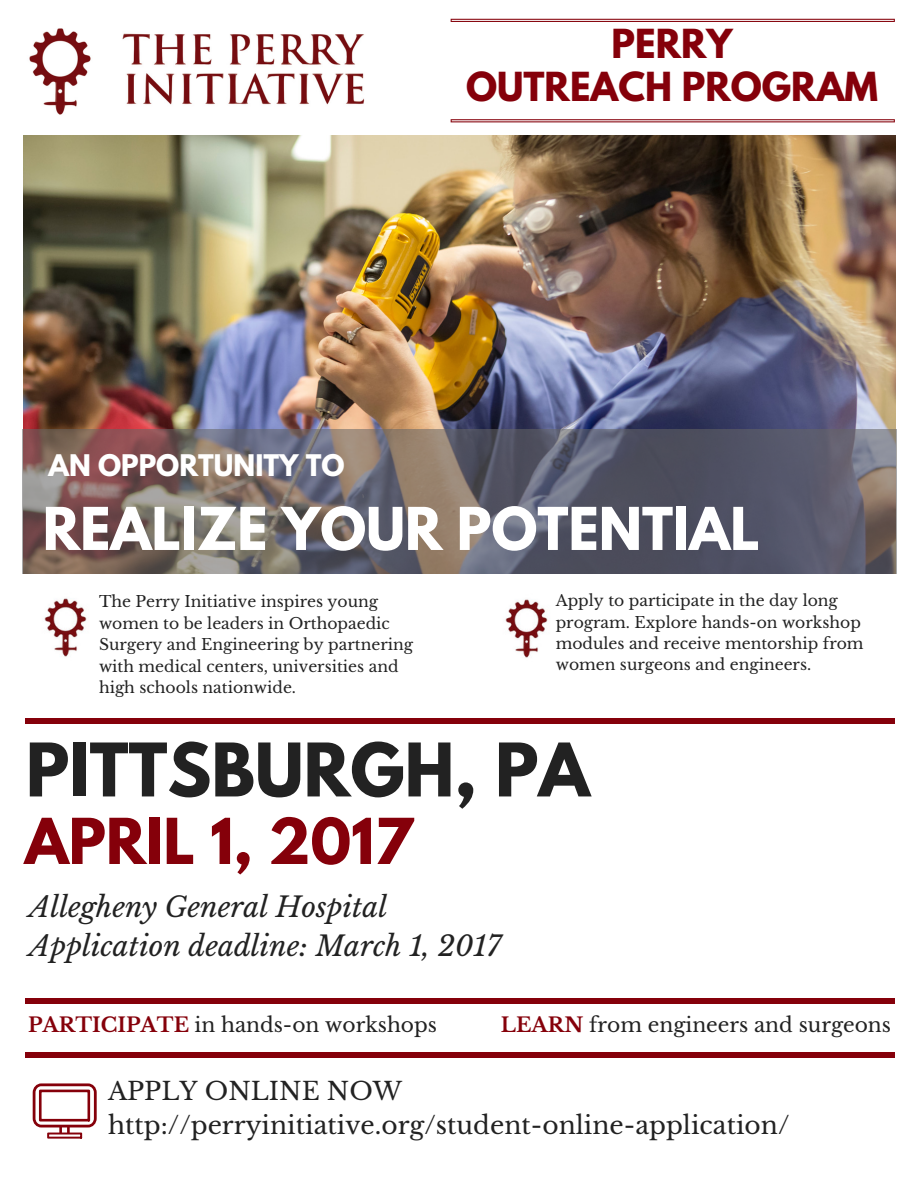
<style>
.page{position:relative;width:918px;height:1187px;background:#fff}
.page>*{position:absolute;margin:0;border:0;box-sizing:border-box;transform-origin:0 0}
.t1{font:700 65.4px "League Spartan";color:#222}
.t2{font:700 55.95px "League Spartan";color:#85000a}
.t3{font:700 52.2px "League Spartan";color:#fff}
.t4{font:700 35.4px/42.8px "League Spartan";color:#85000a;text-align:center}
.t5{font:italic 28.05px/39.3px "Libre Baskerville";color:#222}
.t6{font:700 26.4px "League Spartan";color:#fff}
.t7{font:24.9px/33.8px "Libre Baskerville";color:#222}
.t8{font:20.25px "Libre Baskerville";color:#222}
.t9{font:15.6px/21.3px "Libre Baskerville";color:#222}
.s1{font-weight:700;color:#85000a}
</style>
<div class="page">
<img style="left:23px;top:28px;width:380px;height:116px">
<svg style="left:451px;top:19px;width:444px;height:3px"></svg>
<svg style="left:451px;top:119px;width:444px;height:3px"></svg>
<img style="left:24px;top:136px;width:872px;height:293px">
<svg style="left:22px;top:429px;width:875px;height:144px;background:#6b6369"></svg>
<img style="left:44px;top:598px;width:43px;height:59px">
<img style="left:505px;top:599px;width:43px;height:59px">
<svg style="left:33px;top:1083px;width:64px;height:55px"></svg>
<div style="left:25px;top:998px;width:869px;height:5px;background:#85000a"></div>
<div style="left:25px;top:718px;width:869px;height:5px;background:#85000a"></div>
<div style="left:25px;top:1052px;width:869px;height:5px;background:#85000a"></div>
<h3 class="t4" style="left:466px;top:27px;width:413px">PERRY<br>OUTREACH PROGRAM</h3>
<h3 class="t6" style="left:48px;top:452px;width:298px">AN OPPORTUNITY TO</h3>
<h3 class="t3" style="left:43px;top:503px;width:718px">REALIZE YOUR POTENTIAL</h3>
<p class="t9" style="left:99px;top:591px;width:316px">The Perry Initiative inspires young women to be leaders in Orthopaedic Surgery and Engineering by partnering with medical centers, universities and high schools nationwide.</p>
<p class="t9" style="left:556px;top:590px;width:309px">Apply to participate in the day long program. Explore hands-on workshop modules and receive mentorship from women surgeons and engineers.</p>
<h1 class="t1" style="left:26px;top:737px;width:565px">PITTSBURGH, PA</h1>
<h2 class="t2" style="left:25px;top:813px;width:390px">APRIL 1, 2017</h2>
<h3 class="t5" style="left:29px;top:887px;width:474px">Allegheny General Hospital<br>Application deadline: March 1, 2017</h3>
<p class="t8" style="left:28px;top:1012px;width:410px"><span class="s1">PARTICIPATE</span> in hands-on workshops</p>
<p class="t8" style="left:501px;top:1012px;width:392px"><span class="s1">LEARN</span> from engineers and surgeons</p>
<h3 class="t7" style="left:108px;top:1074px;width:683px">APPLY ONLINE NOW http://perryinitiative.org/student-online-application/</h3>
</div>
